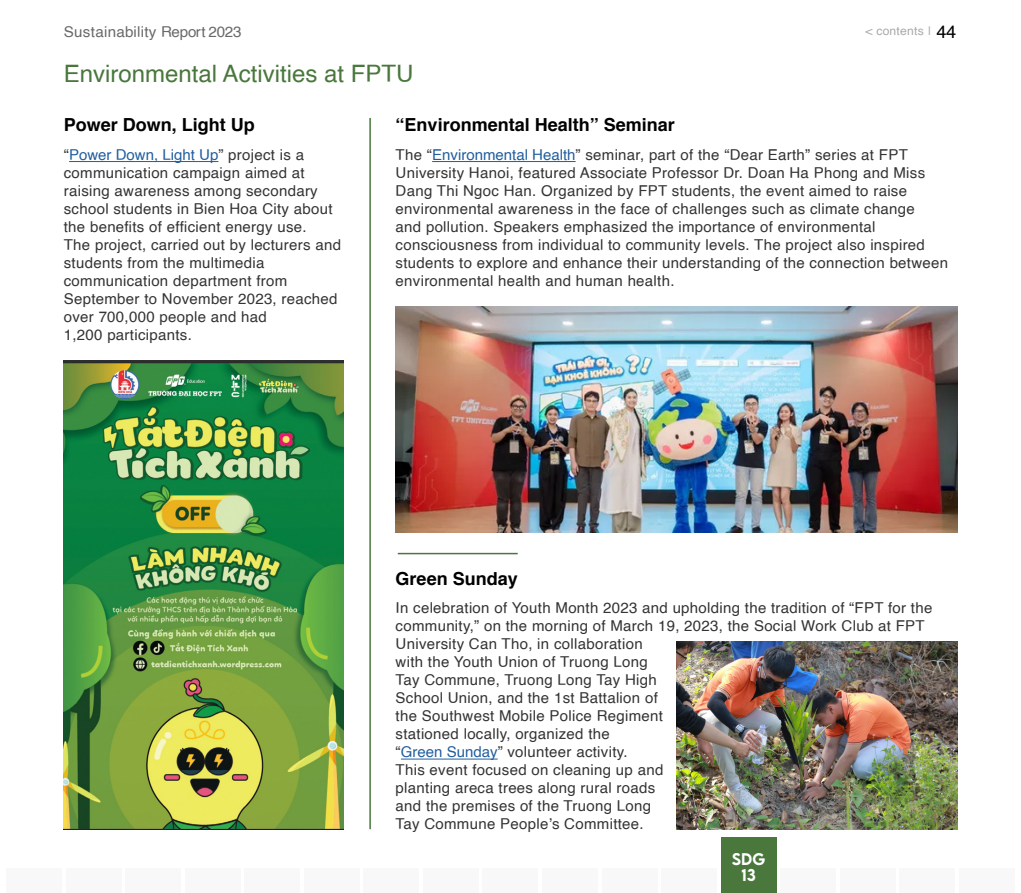
<style>
.page{position:relative;width:1021px;height:893px;background:#fff}
.page>*{position:absolute;margin:0;border:0;box-sizing:border-box;transform-origin:0 0}
.t1{font:24px "Helvetica";color:#49773c}
.t2{font:700 18px "Helvetica";color:#000}
.t3{font:15px/18px "Helvetica";letter-spacing:.02em;color:#333}
.t4{font:15px "Helvetica";letter-spacing:.02em;color:#696969}
.t5{font:500 15px/16.5px "LEMONMILK";color:#fff;text-align:center}
.t6{font:12px "Helvetica";letter-spacing:.02em;color:#a9a9a9}
.s1{font-size:18px;color:#000}
.s2{color:#215e9e}
</style>
<div class="page">
<div style="left:6px;top:868px;width:56px;height:25px;background:#f8f8f8"></div>
<div style="left:483px;top:868px;width:55px;height:25px;background:#f8f8f8"></div>
<div style="left:244px;top:868px;width:56px;height:25px;background:#f8f8f8"></div>
<div style="left:125px;top:868px;width:56px;height:25px;background:#f8f8f8"></div>
<div style="left:602px;top:868px;width:55px;height:25px;background:#f8f8f8"></div>
<div style="left:364px;top:868px;width:55px;height:25px;background:#f8f8f8"></div>
<div style="left:840px;top:868px;width:55px;height:25px;background:#f8f8f8"></div>
<div style="left:66px;top:868px;width:55px;height:25px;background:#f8f8f8"></div>
<div style="left:542px;top:868px;width:55px;height:25px;background:#f8f8f8"></div>
<div style="left:304px;top:868px;width:55px;height:25px;background:#f8f8f8"></div>
<div style="left:780px;top:868px;width:56px;height:25px;background:#f8f8f8"></div>
<div style="left:959px;top:868px;width:55px;height:25px;background:#f8f8f8"></div>
<div style="left:185px;top:868px;width:55px;height:25px;background:#f8f8f8"></div>
<div style="left:661px;top:868px;width:55px;height:25px;background:#f8f8f8"></div>
<div style="left:423px;top:868px;width:55px;height:25px;background:#f8f8f8"></div>
<div style="left:899px;top:868px;width:56px;height:25px;background:#f8f8f8"></div>
<hr style="left:401px;top:759px;width:96px;height:1px;background:#215e9e">
<div style="left:721px;top:838px;width:55px;height:55px;background:#49773c"></div>
<img style="left:676px;top:641px;width:281px;height:188px">
<img style="left:395px;top:307px;width:562px;height:225px">
<img style="left:64px;top:361px;width:280px;height:468px">
<hr style="left:432px;top:161px;width:143px;height:1px;background:#215e9e">
<hr style="left:69px;top:161px;width:149px;height:1px;background:#215e9e">
<hr style="left:398px;top:553px;width:119px;height:1px;background:#49773c">
<hr style="left:369px;top:118px;width:2px;height:711px;background:#49773c">
<p class="t4" style="left:64px;top:20px;width:179px">Sustainability Report 2023</p>
<p class="t6" style="left:865px;top:22px;width:92px">&lt; contents | <span class="s1">44</span></p>
<h1 class="t1" style="left:64px;top:55px;width:351px">Environmental Activities at FPTU</h1>
<p class="t2" style="left:64px;top:111px;width:193px">Power Down, Light Up</p>
<p class="t3" style="left:64px;top:146px;width:279px">“<span class="s2">Power Down, Light Up</span>” project is a communication campaign aimed at raising awareness among secondary school students in Bien Hoa City about the benefits of efficient energy use.<br>The project, carried out by lecturers and students from the multimedia communication department from September to November 2023, reached over 700,000 people and had<br>1,200 participants.</p>
<p class="t2" style="left:395px;top:111px;width:281px">“Environmental Health” Seminar</p>
<p class="t3" style="left:395px;top:146px;width:554px">The “<span class="s2">Environmental Health</span>” seminar, part of the “Dear Earth” series at FPT University Hanoi, featured Associate Professor Dr. Doan Ha Phong and Miss Dang Thi Ngoc Han. Organized by FPT students, the event aimed to raise environmental awareness in the face of challenges such as climate change<br>and pollution. Speakers emphasized the importance of environmental consciousness from individual to community levels. The project also inspired students to explore and enhance their understanding of the connection between environmental health and human health.</p>
<p class="t2" style="left:395px;top:564px;width:124px">Green Sunday</p>
<p class="t3" style="left:395px;top:599px;width:538px">In celebration of Youth Month 2023 and upholding the tradition of “FPT for the community,” on the morning of March 19, 2023, the Social Work Club at FPT University Can Tho, in collaboration<br>with the Youth Union of Truong Long<br>Tay Commune, Truong Long Tay High<br>School Union, and the 1st Battalion of<br>the Southwest Mobile Police Regiment<br>stationed locally, organized the<br>“<span class="s2">Green Sunday</span>” volunteer activity.<br>This event focused on cleaning up and<br>planting areca trees along rural roads<br>and the premises of the Truong Long<br>Tay Commune People’s Committee.</p>
<p class="t5" style="left:732px;top:850px;width:35px">SDG<br>13</p>
</div>
